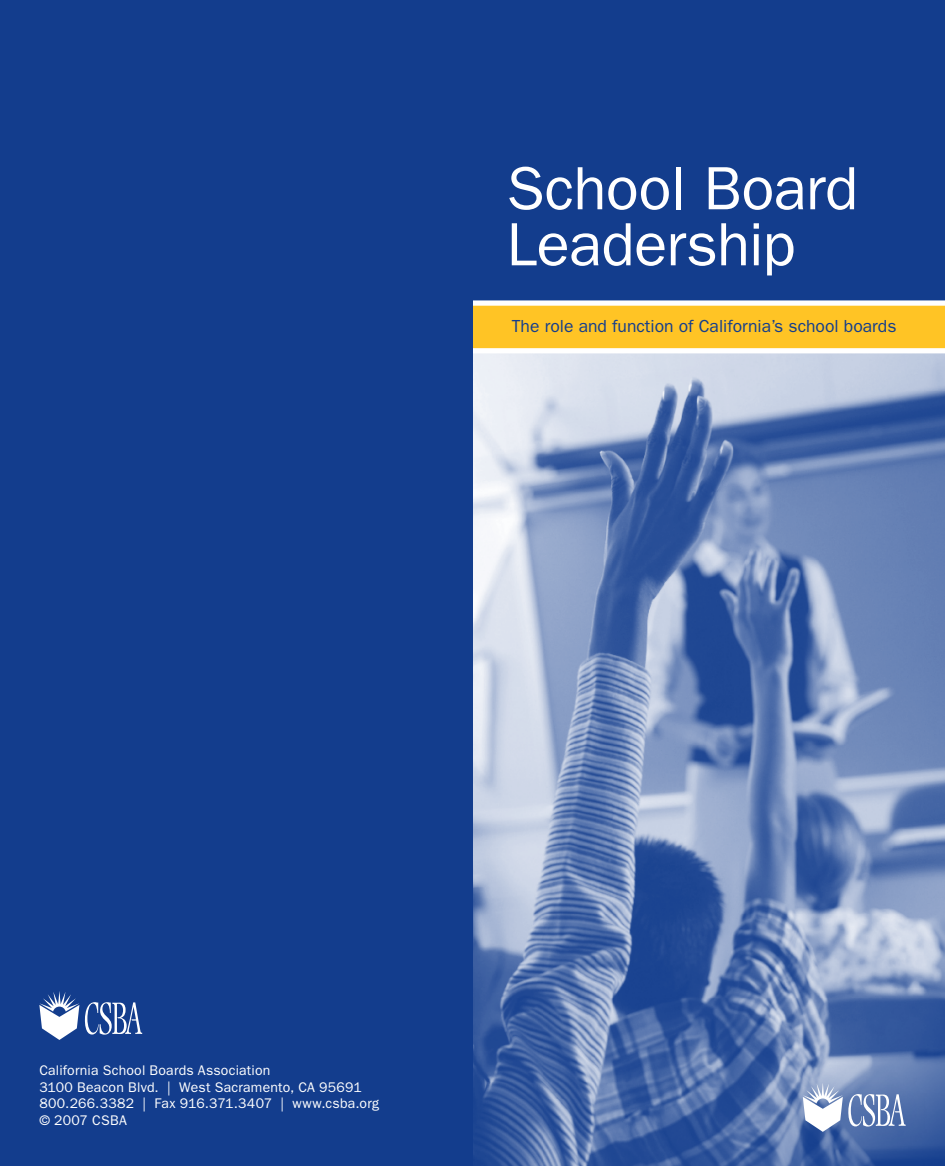
<style>
.page{position:relative;width:945px;height:1166px;background:#fff}
.page>*{position:absolute;margin:0;border:0;box-sizing:border-box;transform-origin:0 0}
.t1{font:61.25px/56px "Franklin Gothic";letter-spacing:-.01em;color:#fff}
.t2{font:17.5px "Franklin Gothic";color:#133d8d}
.t3{font:14px/16.8px "Franklin Gothic";letter-spacing:.015em;color:#fff}
</style>
<div class="page">
<img style="left:472px;top:353px;width:473px;height:813px">
<div style="left:472px;top:0;width:473px;height:304px;background:#133d8d"></div>
<div style="left:472px;top:304px;width:473px;height:45px;background:#ffc425"></div>
<div style="left:472px;top:300px;width:473px;height:6px;background:#fff"></div>
<div style="left:472px;top:348px;width:473px;height:5px;background:#fff"></div>
<div style="left:776px;top:1057px;width:156px;height:102px;background:#133d8d;opacity:.5"></div>
<svg style="left:803px;top:1082px;width:103px;height:49px"></svg>
<div style="left:0;top:0;width:472px;height:1166px;background:#133d8d"></div>
<svg style="left:85px;top:1002px;width:57px;height:32px"></svg>
<svg style="left:39px;top:991px;width:40px;height:49px"></svg>
<h1 class="t1" style="left:507px;top:161px;width:353px">School Board<br>Leadership</h1>
<p class="t2" style="left:512px;top:316px;width:386px">The role and function of California’s school boards</p>
<p class="t3" style="left:39px;top:1061px;width:341px">California School Boards Association<br>3100 Beacon Blvd. | West Sacramento, CA 95691<br>800.266.3382 | Fax 916.371.3407 | www.csba.org © 2007 CSBA</p>
</div>
